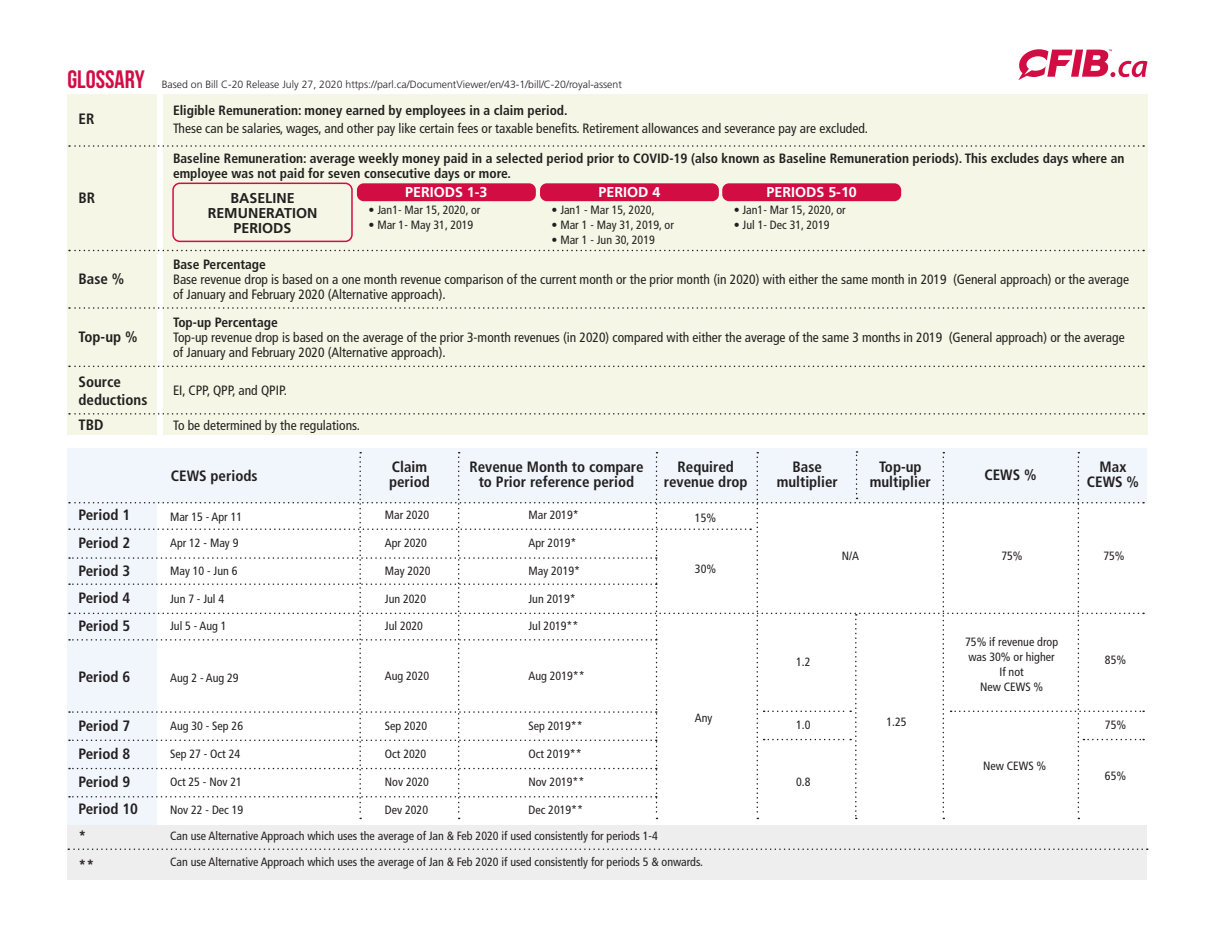
<style>
.page{position:relative;width:1215px;height:945px;background:#fff}
.page>*{position:absolute;margin:0;border:0;box-sizing:border-box;transform-origin:0 0}
.t1{font:25.2px "Bebas Neue";color:#d20d44}
.t2{font:700 condensed 15px/15px "Frutiger LT Std";color:#231f20;text-align:center}
.t3{font:700 14.25px "Frutiger LT Std";color:#fff}
.t4{font:700 14.25px/15px "Frutiger LT Std";color:#231f20;text-align:center}
.t5{font:condensed 13.5px/15px "Frutiger LT Std";color:#231f20}
.t6{font:700 condensed 13.5px/15px "Frutiger LT Std";color:#231f20}
.t7{font:condensed 12px/15px "Frutiger LT Std";color:#231f20;text-align:center}
.t8{font:300 10.5px "Frutiger LT Std";color:#231f20}
</style>
<div class="page">
<div style="left:68px;top:825px;width:1080px;height:55px;background:#eeeeef"></div>
<div style="left:68px;top:448px;width:1080px;height:55px;background:#f0f6fb"></div>
<div style="left:68px;top:503px;width:89px;height:322px;background:#f0f6fb"></div>
<div style="left:163px;top:94px;width:985px;height:341px;background:#f5f6e5"></div>
<div style="left:68px;top:94px;width:89px;height:341px;background:#f5f6e5"></div>
<svg style="left:69px;top:145px;width:1075px;height:2px"></svg>
<svg style="left:69px;top:250px;width:1075px;height:1px"></svg>
<svg style="left:69px;top:307px;width:1075px;height:2px"></svg>
<svg style="left:69px;top:366px;width:1075px;height:1px"></svg>
<svg style="left:69px;top:413px;width:1075px;height:2px"></svg>
<div style="left:172px;top:183px;width:181px;height:59px;border:2px solid #d20d44;border-radius:7px"></div>
<div style="left:357px;top:183px;width:179px;height:18px;background:#d20d44;border-radius:7px"></div>
<div style="left:540px;top:183px;width:179px;height:18px;background:#d20d44;border-radius:7px"></div>
<div style="left:722px;top:183px;width:179px;height:18px;background:#d20d44;border-radius:7px"></div>
<svg style="left:68px;top:848px;width:1080px;height:2px"></svg>
<svg style="left:1018px;top:49px;width:129px;height:31px"></svg>
<svg style="left:69px;top:451px;width:1075px;height:368px"></svg>
<h1 class="t1" style="left:68px;top:65px;width:79px">GLOSSARY</h1>
<p class="t2" style="left:79px;top:112px;width:17px">ER</p>
<p class="t2" style="left:79px;top:190px;width:18px">BR</p>
<p class="t2" style="left:79px;top:271px;width:47px">Base %</p>
<p class="t2" style="left:79px;top:329px;width:61px">Top-up %</p>
<p class="t2" style="left:79px;top:373px;width:70px;line-height:18px;text-align:left">Source deductions</p>
<p class="t2" style="left:79px;top:417px;width:27px">TBD</p>
<p class="t2" style="left:79px;top:502px;width:53px;line-height:27.6px;text-align:justify">Period 1<br>Period 2<br>Period 3<br>Period 4<br>Period 5</p>
<p class="t2" style="left:79px;top:670px;width:53px">Period 6</p>
<p class="t2" style="left:79px;top:712px;width:61px;line-height:27.5px;text-align:left">Period 7<br>Period 8<br>Period 9<br>Period 10 *</p>
<p class="t2" style="left:79px;top:857px;width:17px">**</p>
<p class="t8" style="left:162px;top:78px;width:462px">Based on Bill C-20 Release July 27, 2020 https://parl.ca/DocumentViewer/en/43-1/bill/C-20/royal-assent</p>
<p class="t6" style="left:173px;top:103px;width:396px">Eligible Remuneration: money earned by employees in a claim period.</p>
<p class="t5" style="left:173px;top:121px;width:697px">These can be salaries, wages, and other pay like certain fees or taxable benefits. Retirement allowances and severance pay are excluded.</p>
<p class="t6" style="left:173px;top:151px;width:953px">Baseline Remuneration: average weekly money paid in a selected period prior to COVID-19 (also known as Baseline Remuneration periods). This excludes days where an employee was not paid for seven consecutive days or more.</p>
<p class="t4" style="left:208px;top:190px;width:111px">BASELINE<br>REMUNERATION<br>PERIODS</p>
<p class="t3" style="left:405px;top:183px;width:84px">PERIODS 1-3</p>
<p class="t3" style="left:599px;top:183px;width:63px">PERIOD 4</p>
<p class="t3" style="left:767px;top:183px;width:92px">PERIODS 5-10</p>
<p class="t7" style="left:368px;top:203px;width:113px">• Jan1- Mar 15, 2020, or</p>
<p class="t7" style="left:368px;top:218px;width:106px">• Mar 1- May 31, 2019</p>
<p class="t7" style="left:552px;top:203px;width:105px">• Jan1 - Mar 15, 2020,</p>
<p class="t7" style="left:552px;top:218px;width:124px">• Mar 1 - May 31, 2019, or</p>
<p class="t7" style="left:552px;top:233px;width:105px">• Mar 1 - Jun 30, 2019</p>
<p class="t7" style="left:734px;top:203px;width:113px">• Jan1- Mar 15, 2020, or</p>
<p class="t7" style="left:734px;top:218px;width:97px">• Jul 1- Dec 31, 2019</p>
<p class="t6" style="left:173px;top:257px;width:94px">Base Percentage</p>
<p class="t5" style="left:173px;top:272px;width:957px">Base revenue drop is based on a one month revenue comparison of the current month or the prior month (in 2020) with either the same month in 2019 (General approach) or the average of January and February 2020 (Alternative approach).</p>
<p class="t6" style="left:173px;top:314px;width:106px">Top-up Percentage</p>
<p class="t5" style="left:173px;top:329px;width:953px">Top-up revenue drop is based on the average of the prior 3-month revenues (in 2020) compared with either the average of the same 3 months in 2019 (General approach) or the average of January and February 2020 (Alternative approach).</p>
<p class="t5" style="left:173px;top:382px;width:115px">EI, CPP, QPP, and QPIP.</p>
<p class="t5" style="left:173px;top:418px;width:188px">To be determined by the regulations.</p>
<p class="t2" style="left:171px;top:468px;width:88px">CEWS periods</p>
<p class="t2" style="left:389px;top:459px;width:42px;text-align:left">Claim period</p>
<p class="t2" style="left:469px;top:459px;width:176px">Revenue Month to compare to Prior reference period</p>
<p class="t2" style="left:664px;top:459px;width:85px">Required revenue drop</p>
<p class="t2" style="left:777px;top:459px;width:63px">Base multiplier</p>
<p class="t2" style="left:870px;top:459px;width:63px">Top-up multiplier</p>
<p class="t2" style="left:1087px;top:459px;width:54px">Max<br>CEWS %</p>
<p class="t2" style="left:984px;top:467px;width:54px">CEWS %</p>
<p class="t7" style="left:170px;top:509px;width:74px">Mar 15 - Apr 11</p>
<p class="t7" style="left:385px;top:508px;width:46px">Mar 2020</p>
<p class="t7" style="left:528px;top:508px;width:52px">Mar 2019*</p>
<p class="t7" style="left:695px;top:511px;width:23px">15%</p>
<p class="t7" style="left:385px;top:536px;width:44px">Apr 2020</p>
<p class="t7" style="left:528px;top:536px;width:50px">Apr 2019*</p>
<p class="t7" style="left:385px;top:563px;width:47px">May 2020</p>
<p class="t7" style="left:528px;top:563px;width:53px">May 2019*</p>
<p class="t7" style="left:170px;top:536px;width:70px">Apr 12 - May 9</p>
<p class="t7" style="left:170px;top:563px;width:69px">May 10 - Jun 6</p>
<p class="t7" style="left:170px;top:591px;width:56px">Jun 7 - Jul 4</p>
<p class="t7" style="left:385px;top:591px;width:43px">Jun 2020</p>
<p class="t7" style="left:528px;top:591px;width:49px">Jun 2019*</p>
<p class="t7" style="left:170px;top:619px;width:58px">Jul 5 - Aug 1</p>
<p class="t7" style="left:385px;top:619px;width:40px">Jul 2020</p>
<p class="t7" style="left:528px;top:619px;width:52px">Jul 2019**</p>
<p class="t7" style="left:170px;top:670px;width:70px">Aug 2 - Aug 29</p>
<p class="t7" style="left:385px;top:669px;width:46px">Aug 2020</p>
<p class="t7" style="left:528px;top:669px;width:58px">Aug 2019**</p>
<p class="t7" style="left:170px;top:718px;width:74px">Aug 30 - Sep 26</p>
<p class="t7" style="left:385px;top:718px;width:44px">Sep 2020</p>
<p class="t7" style="left:528px;top:718px;width:56px">Sep 2019**</p>
<p class="t7" style="left:170px;top:747px;width:72px">Sep 27 - Oct 24</p>
<p class="t7" style="left:385px;top:747px;width:43px">Oct 2020</p>
<p class="t7" style="left:528px;top:747px;width:55px">Oct 2019**</p>
<p class="t7" style="left:170px;top:775px;width:73px">Oct 25 - Nov 21</p>
<p class="t7" style="left:385px;top:775px;width:46px">Nov 2020</p>
<p class="t7" style="left:528px;top:775px;width:58px">Nov 2019**</p>
<p class="t7" style="left:170px;top:802px;width:75px">Nov 22 - Dec 19</p>
<p class="t7" style="left:385px;top:802px;width:45px">Dev 2020</p>
<p class="t7" style="left:528px;top:802px;width:56px">Dec 2019**</p>
<p class="t7" style="left:695px;top:562px;width:23px">30%</p>
<p class="t7" style="left:695px;top:710px;width:19px">Any</p>
<p class="t7" style="left:170px;top:828px;width:489px">Can use Alternative Approach which uses the average of Jan &amp; Feb 2020 if used consistently for periods 1-4</p>
<p class="t7" style="left:170px;top:855px;width:534px">Can use Alternative Approach which uses the average of Jan &amp; Feb 2020 if used consistently for periods 5 &amp; onwards.</p>
<p class="t7" style="left:842px;top:548px;width:19px">N/A</p>
<p class="t7" style="left:1001px;top:548px;width:23px">75%</p>
<p class="t7" style="left:1103px;top:548px;width:23px">75%</p>
<p class="t7" style="left:965px;top:635px;width:95px">75% if revenue drop was 30% or higher<br>If not<br>New CEWS %</p>
<p class="t7" style="left:796px;top:654px;width:16px">1.2</p>
<p class="t7" style="left:1105px;top:652px;width:23px">85%</p>
<p class="t7" style="left:796px;top:717px;width:16px">1.0</p>
<p class="t7" style="left:796px;top:775px;width:16px">0.8</p>
<p class="t7" style="left:887px;top:714px;width:22px">1.25</p>
<p class="t7" style="left:983px;top:759px;width:65px">New CEWS %</p>
<p class="t7" style="left:1105px;top:717px;width:23px">75%</p>
<p class="t7" style="left:1105px;top:768px;width:23px">65%</p>
</div>
